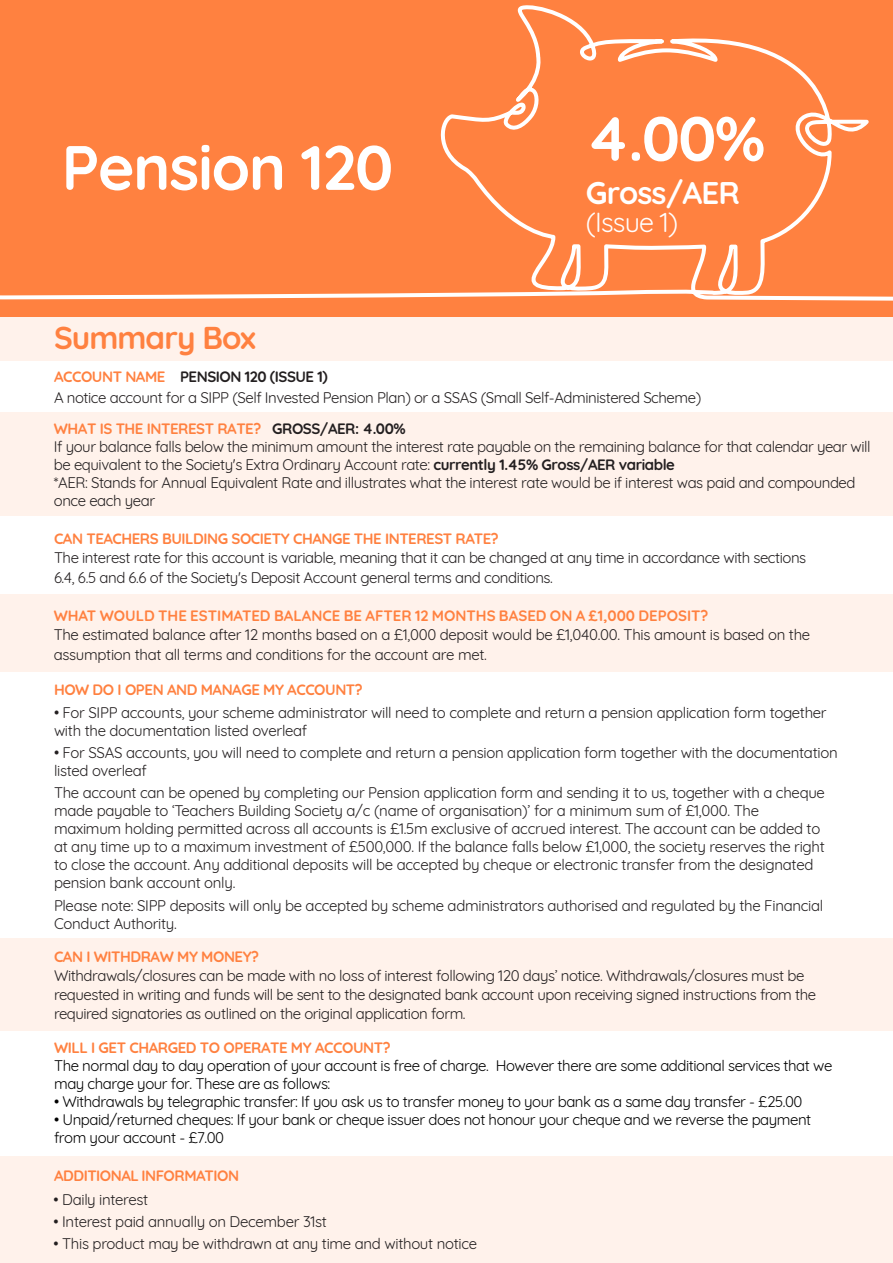
<style>
.page{position:relative;width:893px;height:1263px;background:#fff}
.page>*{position:absolute;margin:0;border:0;box-sizing:border-box;transform-origin:0 0}
.t1{font:700 62.55px "Quicksand";letter-spacing:-.02em;color:#fff}
.t2{font:700 62.25px "Quicksand";color:#fff}
.t3{font:700 31.5px "Quicksand";letter-spacing:-.03em;color:#ff8140}
.t4{font:700 31.2px "Quicksand";letter-spacing:-.03em;color:#fff}
.t5{font:26.85px "Quicksand";letter-spacing:-.03em;color:#fff}
.t6{font:15px/18px "Quicksand";letter-spacing:-.02em;color:#231f20}
.t7{font:15px/18px "Quicksand";letter-spacing:-.03em;color:#000}
.t8{font:700 15px "Quicksand";letter-spacing:-.03em;color:#ff8140}
.t9{font:700 15px "Quicksand";letter-spacing:-.03em;color:#ff8140}
.s1{font-weight:700;color:#ff8140}
.s2{font-weight:700}
.s3{font-style:inherit}
</style>
<div class="page">
<div style="left:0;top:1156px;width:893px;height:107px;background:#fff2eb"></div>
<div style="left:0;top:316px;width:893px;height:45px;background:#fff2eb"></div>
<div style="left:0;top:413px;width:893px;height:103px;background:#fff2eb"></div>
<div style="left:0;top:594px;width:893px;height:78px;background:#fff2eb"></div>
<div style="left:0;top:0;width:893px;height:317px;background:#ff8140"></div>
<svg style="left:0;top:5px;width:893px;height:296px"></svg>
<div style="left:0;top:939px;width:893px;height:92px;background:#fff2eb"></div>
<p class="t1" style="left:62px;top:116px;width:333px">Pension 120</p>
<p class="t3" style="left:54px;top:312px;width:203px">Summary Box</p>
<p class="t2" style="left:586px;top:87px;width:181px">4.00%</p>
<p class="t4" style="left:586px;top:168px;width:156px">Gross/AER</p>
<p class="t5" style="left:586px;top:201px;width:94px">(Issue 1)</p>
<p class="t6" style="left:54px;top:365px;width:649px;line-height:20.9px"><span class="s1">ACCOUNT NAME</span> <span class="s2">PENSION 120 (ISSUE 1)<br></span>A notice account for a SIPP (Self Invested Pension Plan) or a SSAS (Small Self-Administered Scheme)</p>
<p class="t6" style="left:54px;top:418px;width:818px"><span class="s1">WHAT IS THE INTEREST RATE?</span> <span class="s2">GROSS/AER: 4.00%<br></span>If your balance falls below the minimum amount the interest rate payable on the remaining balance for that calendar year will be equivalent to the Society's Extra Ordinary Account rate: <span class="s2">currently 1.45% Gross/AER variable<br></span><span class="s3">*AER: Stands for Annual Equivalent Rate and illustrates what the interest rate would be if interest was paid and compounded once each year</span></p>
<p class="t6" style="left:54px;top:527px;width:754px;line-height:19.6px"><span class="s1">CAN TEACHERS BUILDING SOCIETY CHANGE THE INTEREST RATE?<br></span>The interest rate for this account is variable, meaning that it can be changed at any time in accordance with sections<br>6.4, 6.5 and 6.6 of the <span class="s3">Society's Deposit Account general</span> terms and conditions.</p>
<p class="t6" style="left:54px;top:604px;width:758px;line-height:19.8px"><span class="s1">WHAT WOULD THE ESTIMATED BALANCE BE AFTER 12 MONTHS BASED ON A £1,000 DEPOSIT?<br></span>The estimated balance after 12 months based on a £1,000 deposit would be £1,0<span class="s3">40</span>.00. This amount is based on the assumption that all terms and conditions for the account are met.</p>
<p class="t8" style="left:54px;top:677px;width:310px">HOW DO I OPEN AND MANAGE MY ACCOUNT?</p>
<p class="t6" style="left:54px;top:702px;width:774px">• For SIPP accounts, your scheme administrator will need to complete and return a pension application form together with the documentation listed overleaf</p>
<p class="t6" style="left:54px;top:742px;width:785px">• For SSAS accounts, you will need to complete and return a pension application form together with the documentation listed overleaf</p>
<p class="t6" style="left:54px;top:782px;width:772px">The account can be opened by completing our Pension application form and sending it to us, together with a cheque made payable to ‘Teachers Building Society a/c (name of organisation)’ for a minimum sum of £1,000. The maximum holding permitted across all accounts is £1<span class="s3">.5</span>m exclusive of accrued interest. The account can be added to at any time up to a maximum investment of £<span class="s3">50</span>0,000. If the balance falls below £1,000, the society reserves the right to close the account. Any additional deposits will be accepted by cheque or electronic transfer from the designated pension bank account only.</p>
<p class="t6" style="left:54px;top:895px;width:771px">Please note: SIPP deposits will only be accepted by scheme administrators authorised and regulated by the Financial<br>Conduct Authority.</p>
<p class="t6" style="left:54px;top:946px;width:764px;line-height:19px"><span class="s1">CAN I WITHDRAW MY MONEY?<br></span>Withdrawals/closures can be made with no loss of interest following <span class="s3">12</span>0 days’ notice. Withdrawals/closures must be requested in writing and funds will be sent to the designated bank account upon receiving signed instructions from the required signatories as outlined on the original application form.</p>
<p class="t9" style="left:54px;top:1035px;width:338px">WILL I GET CHARGED TO OPERATE MY ACCOUNT?</p>
<p class="t7" style="left:54px;top:1055px;width:780px">The normal day to day operation of your account is free of charge. However there are some additional services that we may charge your for. These are as follows:</p>
<p class="t7" style="left:54px;top:1091px;width:750px">• Withdrawals by telegraphic transfer: If you ask us to transfer money to your bank as a same day transfer - £25.00</p>
<p class="t7" style="left:54px;top:1109px;width:759px">• Unpaid/returned cheques: If your bank or cheque issuer does not honour your cheque and we reverse the payment from your account - £7.00</p>
<p class="t8" style="left:54px;top:1163px;width:187px">ADDITIONAL INFORMATION</p>
<p class="t6" style="left:54px;top:1189px;width:96px">• Daily interest</p>
<p class="t6" style="left:54px;top:1211px;width:275px">• Interest paid annually on December 31st</p>
<p class="t6" style="left:54px;top:1233px;width:425px">• This product may be withdrawn at any time and without notice</p>
</div>
